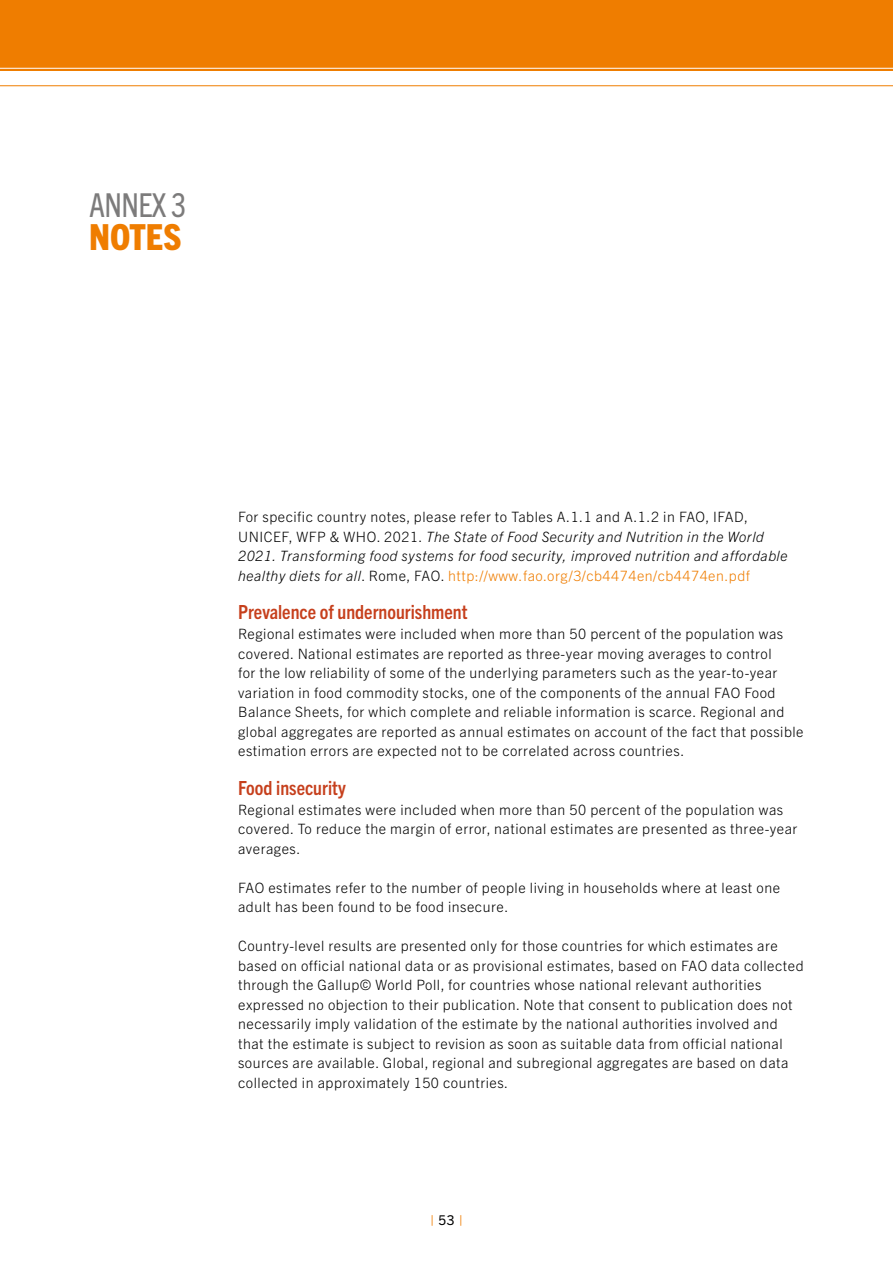
<style>
.page{position:relative;width:893px;height:1263px;background:#fff}
.page>*{position:absolute;margin:0;border:0;box-sizing:border-box;transform-origin:0 0}
.t1{font:800 condensed 36px "Trade Gothic Next LT Pro";color:#ef7d00}
.t2{font:condensed 33px "Trade Gothic Next LT Pro";letter-spacing:-.02em;color:#7c7b7b;scale:.96 1}
.t3{font:700 condensed 19.5px "Trade Gothic Next LT Pro";color:#c63f1c}
.t4{font:300 14.25px/19.5px "Trade Gothic Next LT Pro";letter-spacing:.035em;color:#000}
.t5{font:italic 300 14.25px/19.5px "Trade Gothic Next LT Pro";letter-spacing:.035em;color:#000}
.t6{font:13.5px "Trade Gothic Next LT Pro";color:#ef7d00}
.s1{font-style:normal}
.s2{font-style:normal;color:#ef7d00}
.s3{color:#000}
</style>
<div class="page">
<div style="left:0;top:0;width:893px;height:71px;background:#ef7d00"></div>
<hr style="left:0;top:85px;width:893px;height:1px;background:#ef7d00">
<hr style="left:0;top:68px;width:893px;height:1px;background:#fff">
<h2 class="t2" style="left:89px;top:182px;width:103px">ANNEX 3</h2>
<h1 class="t1" style="left:89px;top:212px;width:94px">NOTES</h1>
<p class="t5" style="left:238px;top:506px;width:551px"><span class="s1">For specific country notes, please refer to Tables A.1.1 and A.1.2 in FAO, IFAD, UNICEF, WFP &amp; WHO. 2021.</span> The State of Food Security and Nutrition in the World 2021. Transforming food systems for food security, improved nutrition and affordable healthy diets for all<span class="s1">. Rome, FAO.</span> <span class="s2">http://www.fao.org/3/cb4474en/cb4474en.pdf</span></p>
<h3 class="t3" style="left:238px;top:599px;width:231px">Prevalence of undernourishment</h3>
<p class="t4" style="left:238px;top:623px;width:567px">Regional estimates were included when more than 50 percent of the population was covered. National estimates are reported as three-year moving averages to control<br>for the low reliability of some of the underlying parameters such as the year-to-year variation in food commodity stocks, one of the components of the annual FAO Food Balance Sheets, for which complete and reliable information is scarce. Regional and global aggregates are reported as annual estimates on account of the fact that possible estimation errors are expected not to be correlated across countries.</p>
<h3 class="t3" style="left:238px;top:774px;width:109px">Food insecurity</h3>
<p class="t4" style="left:238px;top:799px;width:561px">Regional estimates were included when more than 50 percent of the population was covered. To reduce the margin of error, national estimates are presented as three-year averages.</p>
<p class="t4" style="left:238px;top:877px;width:543px">FAO estimates refer to the number of people living in households where at least one adult has been found to be food insecure.</p>
<p class="t4" style="left:238px;top:935px;width:567px">Country-level results are presented only for those countries for which estimates are based on official national data or as provisional estimates, based on FAO data collected through the Gallup© World Poll, for countries whose national relevant authorities expressed no objection to their publication. Note that consent to publication does not necessarily imply validation of the estimate by the national authorities involved and that the estimate is subject to revision as soon as suitable data from official national sources are available. Global, regional and subregional aggregates are based on data collected in approximately 150 countries.</p>
<p class="t6" style="left:430px;top:1211px;width:34px">| <span class="s3">53</span> |</p>
</div>
